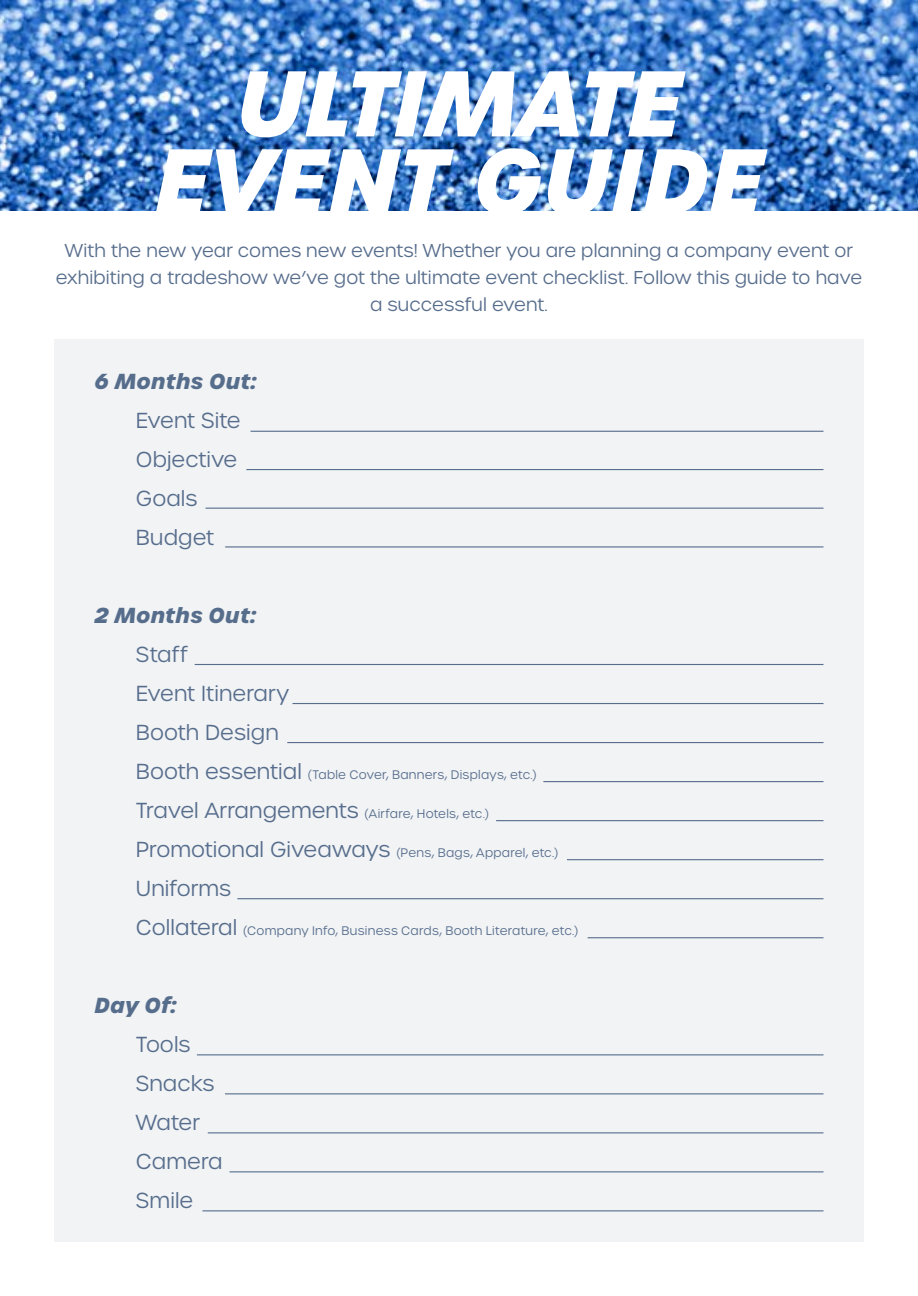
<style>
.page{position:relative;width:918px;height:1296px;background:#fff}
.page>*{position:absolute;margin:0;border:0;box-sizing:border-box;transform-origin:0 0}
.t1{font:italic 700 90px/78px "Urbane";letter-spacing:-.005em;color:#fff;text-align:center}
.t2{font:300 21px/39px "Urbane";color:#576d8c}
.t3{font:italic 700 21px "Urbane";letter-spacing:.01em;color:#576d8c}
.t4{font:300 18px/27px "Urbane";letter-spacing:.005em;color:#576d8c;text-align:center}
.t5{font:300 12px "Urbane";letter-spacing:.02em;color:#576d8c}
.s1{font-size:21px}
</style>
<div class="page">
<img style="left:0;top:1px;width:918px;height:210px">
<div style="left:54px;top:340px;width:810px;height:902px;background:#f1f3f5"></div>
<hr style="left:250px;top:431px;width:574px;height:1px;background:#576d8c">
<hr style="left:195px;top:664px;width:629px;height:1px;background:#576d8c">
<hr style="left:292px;top:703px;width:532px;height:1px;background:#576d8c">
<hr style="left:287px;top:742px;width:537px;height:1px;background:#576d8c">
<hr style="left:496px;top:820px;width:328px;height:1px;background:#576d8c">
<hr style="left:567px;top:859px;width:257px;height:1px;background:#576d8c">
<hr style="left:237px;top:898px;width:587px;height:1px;background:#576d8c">
<hr style="left:197px;top:1054px;width:627px;height:1px;background:#576d8c">
<hr style="left:588px;top:937px;width:236px;height:1px;background:#576d8c">
<hr style="left:543px;top:781px;width:281px;height:1px;background:#576d8c">
<hr style="left:246px;top:469px;width:578px;height:1px;background:#576d8c">
<hr style="left:206px;top:508px;width:618px;height:1px;background:#576d8c">
<hr style="left:225px;top:546px;width:599px;height:2px;background:#576d8c">
<hr style="left:225px;top:1093px;width:599px;height:1px;background:#576d8c">
<hr style="left:208px;top:1132px;width:616px;height:1px;background:#576d8c">
<hr style="left:230px;top:1171px;width:594px;height:1px;background:#576d8c">
<hr style="left:202px;top:1210px;width:622px;height:1px;background:#576d8c">
<h1 class="t1" style="left:154px;top:65px;width:611px">ULTIMATE<br>EVENT GUIDE</h1>
<h3 class="t4" style="left:56px;top:237px;width:808px">With the new year comes new events! Whether you are planning a company event or exhibiting a tradeshow we’ve got the ultimate event checklist. Follow this guide to have a successful event.</h3>
<h2 class="t3" style="left:94px;top:367px;width:164px">6 Months Out:</h2>
<h2 class="t2" style="left:136px;top:401px;width:106px">Event Site<br>Objective<br>Goals<br>Budget</h2>
<h2 class="t3" style="left:94px;top:601px;width:163px">2 Months Out:</h2>
<h2 class="t2" style="left:136px;top:635px;width:155px">Staff<br>Event Itinerary<br>Booth Design</h2>
<p class="t5" style="left:136px;top:767px;width:402px"><span class="s1">Booth essential</span> (Table Cover, Banners, Displays, etc.)</p>
<p class="t5" style="left:136px;top:806px;width:354px"><span class="s1">Travel Arrangements</span> (Airfare, Hotels, etc.)</p>
<p class="t5" style="left:136px;top:845px;width:424px"><span class="s1">Promotional Giveaways</span> (Pens, Bags, Apparel, etc.)</p>
<h2 class="t2" style="left:136px;top:869px;width:97px">Uniforms</h2>
<p class="t5" style="left:136px;top:923px;width:444px"><span class="s1">Collateral</span> (Company Info, Business Cards, Booth Literature, etc.)</p>
<h2 class="t3" style="left:94px;top:991px;width:84px">Day Of:</h2>
<h2 class="t2" style="left:136px;top:1025px;width:88px">Tools<br>Snacks<br>Water<br>Camera<br>Smile</h2>
</div>
